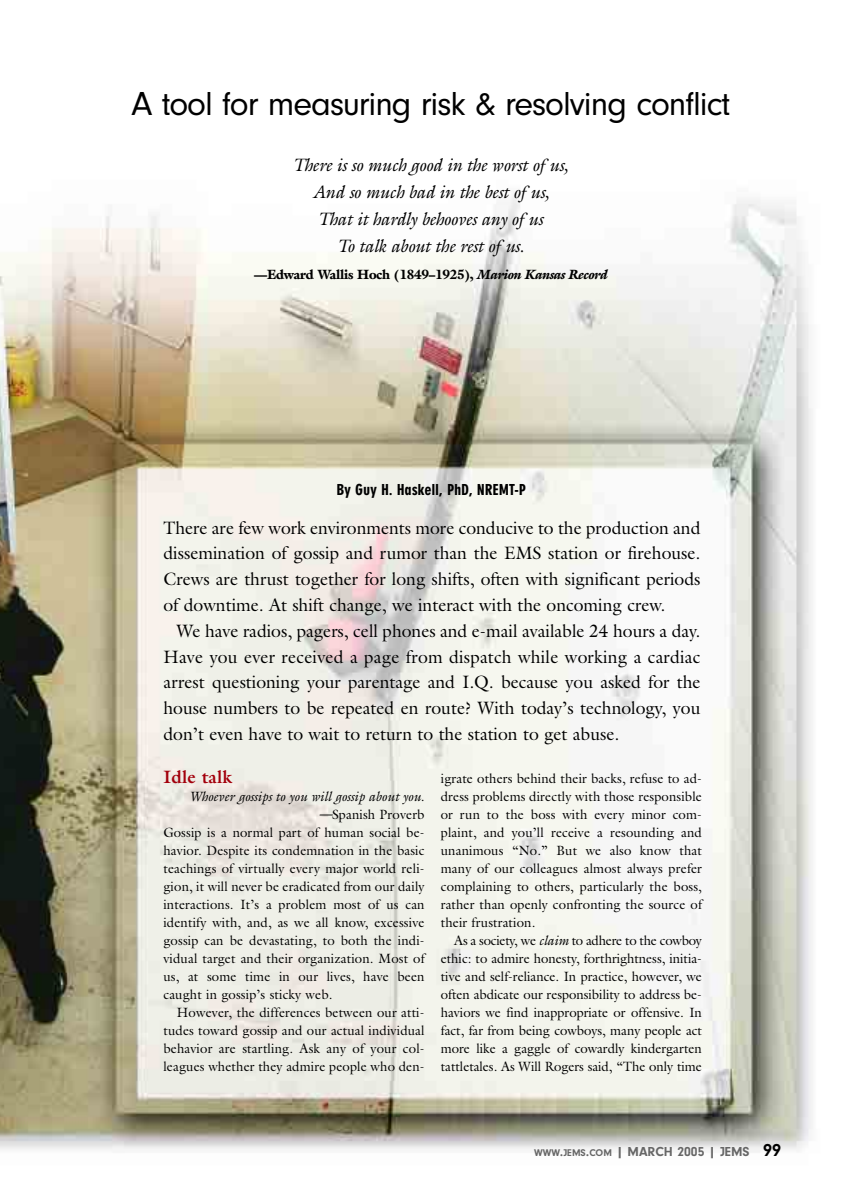
<style>
.page{position:relative;width:864px;height:1202px;background:#fff}
.page>*{position:absolute;margin:0;border:0;box-sizing:border-box;transform-origin:0 0}
.t1{font:34.5px "Neuzeit Gro T";letter-spacing:-.03em;color:#000}
.t2{font:18px/25.8px "Galliard";color:#000;text-align:justify}
.t3{font:italic 18px/27px "Galliard";letter-spacing:-.015em;color:#000;text-align:center}
.t4{font:700 18px "Galliard";letter-spacing:.01em;color:#a3000c}
.t5{font:16.5px "Neuzeit Gro T Blac Extr Cond";letter-spacing:-.015em;color:#000}
.t6{font:13.5px/18px "Galliard";letter-spacing:.01em;color:#000;text-align:justify}
.t7{font:900 13.5px "Galliard";letter-spacing:-.015em;color:#000}
.t8{font:italic 13.5px "Galliard";color:#000}
.t9{font:700 13.5px "Neuzeit Gro T";color:#666}
.s1{font-style:italic}
.s2{font-size:10.2px}
.s3{font-size:18px;color:#000}
</style>
<div class="page">
<img style="left:0;top:195px;width:813px;height:958px">
<h1 class="t1" style="left:132px;top:92px;width:600px">A tool for measuring risk &amp; resolving conflict</h1>
<h2 class="t3" style="left:293px;top:153px;width:276px">There is so much good in the worst of us,<br>And so much bad in the best of us,<br>That it hardly behooves any of us<br>To talk about the rest of us.</h2>
<p class="t7" style="left:254px;top:269px;width:355px">—Edward Wallis Hoch (1849–1925), <span class="s1">Marion Kansas Record</span></p>
<p class="t5" style="left:336px;top:483px;width:191px">By Guy H. Haskell, PhD, NREMT-P</p>
<p class="t2" style="left:163px;top:516px;width:538px">There are few work environments more conducive to the production and dissemination of gossip and rumor than the EMS station or firehouse.<br>Crews are thrust together for long shifts, often with significant periods of downtime. At shift change, we interact with the oncoming crew.</p>
<p class="t2" style="left:163px;top:619px;width:539px;text-indent:14px">We have radios, pagers, cell phones and e-mail available 24 hours a day.<br>Have you ever received a page from dispatch while working a cardiac arrest questioning your parentage and I.Q. because you asked for the house numbers to be repeated en route? With today’s technology, you don’t even have to wait to return to the station to get abuse.</p>
<h2 class="t4" style="left:163px;top:770px;width:70px">Idle talk</h2>
<p class="t8" style="left:189px;top:791px;width:237px">Whoever gossips to you will gossip about you.</p>
<p class="t6" style="left:319px;top:807px;width:107px"><span class="s1">—</span>Spanish Proverb</p>
<p class="t6" style="left:163px;top:825px;width:263px">Gossip is a normal part of human social be-</p>
<p class="t6" style="left:163px;top:843px;width:263px">havior. Despite its condemnation in the basic</p>
<p class="t6" style="left:163px;top:861px;width:263px">teachings of virtually every major world reli-</p>
<p class="t6" style="left:163px;top:879px;width:263px">gion, it will never be eradicated from our daily</p>
<p class="t6" style="left:163px;top:897px;width:263px">interactions. It’s a problem most of us can</p>
<p class="t6" style="left:163px;top:915px;width:263px">identify with, and, as we all know, excessive</p>
<p class="t6" style="left:163px;top:933px;width:263px">gossip can be devastating, to both the indi-</p>
<p class="t6" style="left:163px;top:951px;width:263px">vidual target and their organization. Most of</p>
<p class="t6" style="left:163px;top:969px;width:263px">us, at some time in our lives, have been</p>
<p class="t6" style="left:163px;top:987px;width:171px">caught in gossip’s sticky web.</p>
<p class="t6" style="left:177px;top:1005px;width:249px">However, the differences between our atti-</p>
<p class="t6" style="left:163px;top:1023px;width:263px">tudes toward gossip and our actual individual</p>
<p class="t6" style="left:163px;top:1041px;width:263px">behavior are startling. Ask any of your col-</p>
<p class="t6" style="left:163px;top:1059px;width:263px">leagues whether they admire people who den-</p>
<p class="t6" style="left:441px;top:771px;width:263px">igrate others behind their backs, refuse to ad&shy;dress problems directly with those responsible or run to the boss with every minor com&shy;plaint, and you’ll receive a resounding and unanimous “No.” But we also know that many of our colleagues almost always prefer complaining to others, particularly the boss, rather than openly confronting the source of their frustration.</p>
<p class="t6" style="left:441px;top:933px;width:263px;text-indent:13px">As a society, we <span class="s1">claim</span> to adhere to the cowboy ethic: to admire honesty, forthrightness, initia&shy;tive and self-reliance. In practice, however, we often abdicate our responsibility to address be&shy;haviors we find inappropriate or offensive. In fact, far from being cowboys, many people act more like a gaggle of cowardly kindergarten tattletales. As Will Rogers said, “The only time</p>
<p class="t9" style="left:534px;top:1147px;width:248px"><span class="s2">WWW</span>.<span class="s2">JEMS</span>.<span class="s2">COM</span> | MARCH 2005 | JEMS <span class="s3">99</span></p>
</div>
